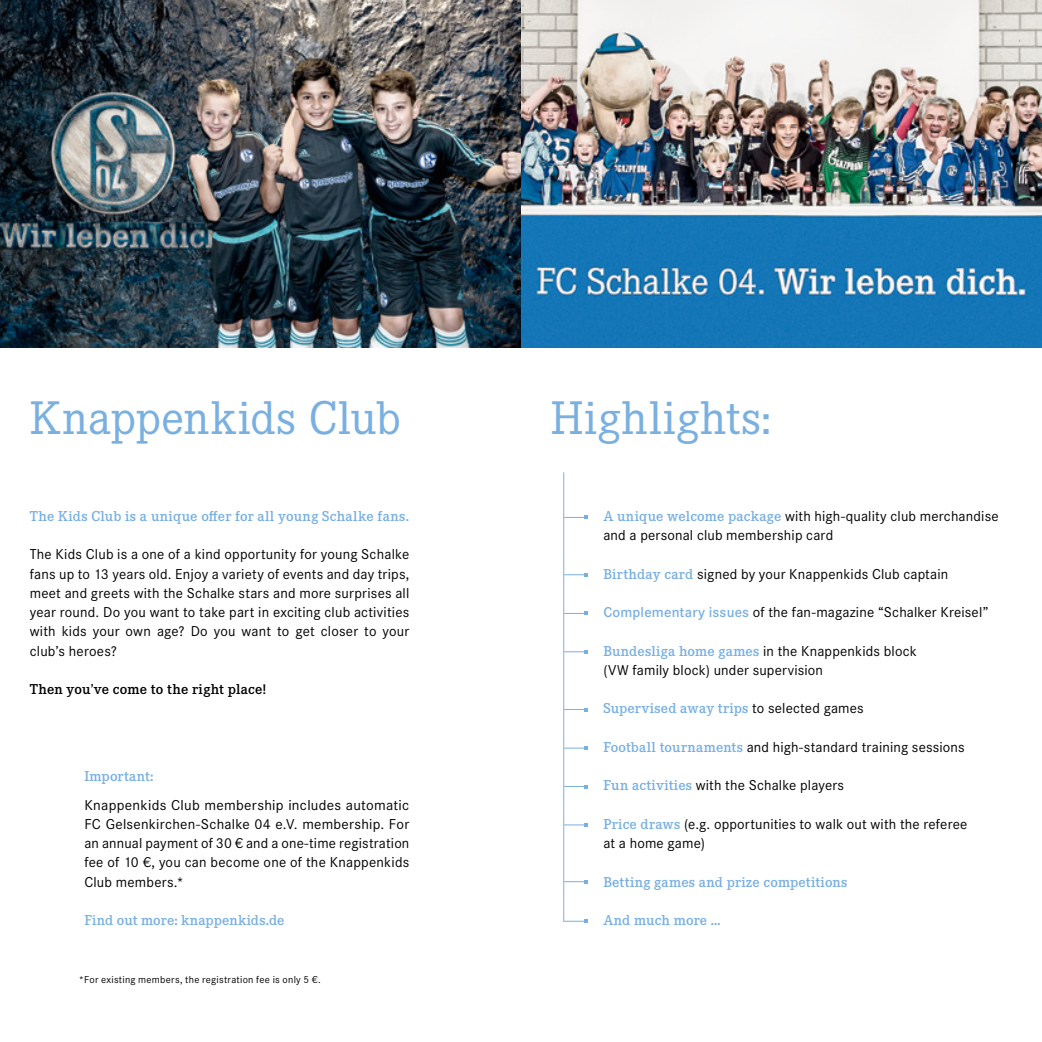
<style>
.page{position:relative;width:1042px;height:1042px;background:#fff}
.page>*{position:absolute;margin:0;border:0;box-sizing:border-box;transform-origin:0 0}
.t1{font:49px "Corporate E";letter-spacing:.01em;color:#7ab0e0}
.t2{font:14.88px/19.2px "Corporate S";letter-spacing:.01em;color:#000}
.t3{font:600 14.88px "Corporate E";letter-spacing:.015em;color:#7ab0e0}
.t4{font:600 14.88px "Corporate E";letter-spacing:.01em;color:#000}
.t5{font:10.5px "Corporate S";letter-spacing:.025em;color:#000}
.s1{font-family:"Corporate E";font-weight:600;color:#7ab0e0}
.s2{font-weight:600;color:#7ab0e0}
.s3{font-family:"Corporate S";font-weight:400;color:#000}
</style>
<div class="page">
<img style="left:0;top:0;width:1042px;height:347px">
<svg style="left:564px;top:516px;width:24px;height:3px"></svg>
<svg style="left:564px;top:573px;width:24px;height:3px"></svg>
<svg style="left:564px;top:612px;width:24px;height:3px"></svg>
<svg style="left:564px;top:650px;width:24px;height:3px"></svg>
<svg style="left:564px;top:708px;width:24px;height:3px"></svg>
<svg style="left:564px;top:746px;width:24px;height:4px"></svg>
<svg style="left:564px;top:785px;width:24px;height:3px"></svg>
<svg style="left:564px;top:823px;width:24px;height:3px"></svg>
<svg style="left:564px;top:880px;width:24px;height:3px"></svg>
<svg style="left:563px;top:919px;width:25px;height:4px"></svg>
<hr style="left:563px;top:472px;width:1px;height:449px;background:#7ab0e0">
<h1 class="t1" style="left:30px;top:387px;width:373px">Knappenkids Club</h1>
<p class="t3" style="left:30px;top:506px;width:381px">The Kids Club is a unique offer for all young Schalke fans.</p>
<p class="t2" style="left:30px;top:544px;width:381px;text-align:justify">The Kids Club is a one of a kind opportunity for young Schalke fans up to 13 years old. Enjoy a variety of events and day trips, meet and greets with the Schalke stars and more surprises all year round. Do you want to take part in exciting club activities with kids your own age? Do you want to get closer to your club’s heroes?</p>
<p class="t4" style="left:30px;top:679px;width:238px">Then you’ve come to the right place!</p>
<p class="t3" style="left:84px;top:766px;width:71px">Important:</p>
<p class="t2" style="left:84px;top:794px;width:327px;text-align:justify">Knappenkids Club membership includes automatic FC Gelsenkirchen-Schalke 04 e.V. membership. For an annual payment of 30 € and a one-time registration fee of 10 €, you can become one of the Knappenkids Club members.*</p>
<p class="t3" style="left:84px;top:910px;width:202px">Find out more: knappenkids.de</p>
<p class="t5" style="left:79px;top:972px;width:243px">*For existing members, the registration fee is only 5 €.</p>
<h1 class="t1" style="left:551px;top:387px;width:222px">Highlights:</h1>
<p class="t2" style="left:603px;top:506px;width:397px"><span class="s1">A unique welcome package</span> with high-quality club merchandise and a personal club membership card</p>
<p class="t2" style="left:603px;top:563px;width:346px"><span class="s1">Birthday card</span> signed by your Knappenkids Club captain</p>
<p class="t2" style="left:603px;top:602px;width:387px"><span class="s2">Complementary issues</span> of the fan-magazine “Schalker Kreisel”</p>
<p class="t2" style="left:603px;top:640px;width:315px"><span class="s1">Bundesliga home games</span> in the Knappenkids block (VW family block) under supervision</p>
<p class="t3" style="left:603px;top:699px;width:262px">Supervised away trips <span class="s3">to selected games</span></p>
<p class="t2" style="left:603px;top:737px;width:363px"><span class="s1">Football tournaments</span> and high-standard training sessions</p>
<p class="t2" style="left:603px;top:775px;width:242px"><span class="s1">Fun activities</span> with the Schalke players</p>
<p class="t2" style="left:603px;top:814px;width:366px"><span class="s1">Price draws</span> (e.g. opportunities to walk out with the referee at a home game)</p>
<p class="t3" style="left:603px;top:872px;width:246px">Betting games and prize competitions</p>
<p class="t3" style="left:603px;top:910px;width:119px">And much more …</p>
</div>
